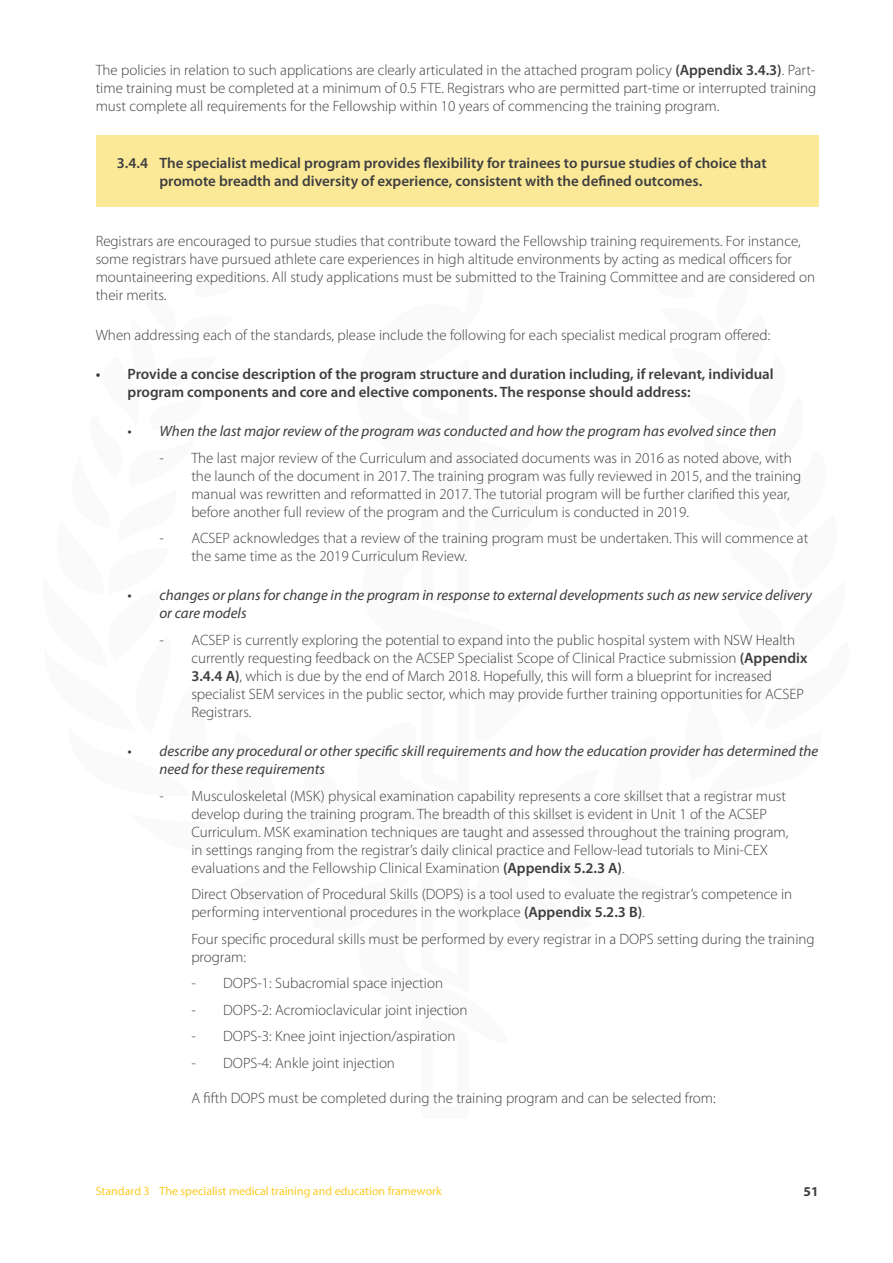
<style>
.page{position:relative;width:893px;height:1263px;background:#fff}
.page>*{position:absolute;margin:0;border:0;box-sizing:border-box;transform-origin:0 0}
.t1{font:300 15px/18px "Myriad Pro";color:#3e3e3f}
.t2{font:600 15px/18px "Myriad Pro";color:#3e3e3f}
.t3{font:italic 15px/18px "Myriad Pro";color:#3e3e3f}
.t4{font:700 13.5px "Myriad Pro";color:#3e3e3f}
.t5{font:12px "Myriad Pro";color:#fdcb26}
.s1{font-weight:600}
</style>
<div class="page">
<div style="left:96px;top:135px;width:723px;height:72px;background:#fbe998"></div>
<p class="t1" style="left:96px;top:61px;width:722px;text-align:justify">The policies in relation to such applications are clearly articulated in the attached program policy <span class="s1">(Appendix 3.4.3)</span>. Part&shy;time training must be completed at a minimum of 0.5 FTE. Registrars who are permitted part-time or interrupted training must complete all requirements for the Fellowship within 10 years of commencing the training program.</p>
<p class="t2" style="left:159px;top:153px;width:609px;text-indent:-43px">3.4.4 The specialist medical program provides flexibility for trainees to pursue studies of choice that promote breadth and diversity of experience, consistent with the defined outcomes.</p>
<p class="t1" style="left:96px;top:232px;width:721px">Registrars are encouraged to pursue studies that contribute toward the Fellowship training requirements. For instance, some registrars have pursued athlete care experiences in high altitude environments by acting as medical officers for mountaineering expeditions. All study applications must be submitted to the Training Committee and are considered on their merits.</p>
<p class="t1" style="left:96px;top:325px;width:676px">When addressing each of the standards, please include the following for each specialist medical program offered:</p>
<p class="t2" style="left:128px;top:364px;width:648px;text-indent:-32px">• Provide a concise description of the program structure and duration including, if relevant, individual program components and core and elective components. The response should address:</p>
<p class="t3" style="left:128px;top:422px;width:650px">• When the last major review of the program was conducted and how the program has evolved since then</p>
<p class="t1" style="left:191px;top:448px;width:612px;text-indent:-32px">- The last major review of the Curriculum and associated documents was in 2016 as noted above, with the launch of the document in 2017. The training program was fully reviewed in 2015, and the training manual was rewritten and reformatted in 2017. The tutorial program will be further clarified this year, before another full review of the program and the Curriculum is conducted in 2019.</p>
<p class="t1" style="left:191px;top:529px;width:618px;text-indent:-32px">- ACSEP acknowledges that a review of the training program must be undertaken. This will commence at the same time as the 2019 Curriculum Review.</p>
<p class="t3" style="left:159px;top:586px;width:654px;text-indent:-32px">• changes or plans for change in the program in response to external developments such as new service delivery or care models</p>
<p class="t1" style="left:191px;top:631px;width:618px;text-indent:-32px">- ACSEP is currently exploring the potential to expand into the public hospital system with NSW Health currently requesting feedback on the ACSEP Specialist Scope of Clinical Practice submission <span class="s1">(Appendix 3.4.4 A)</span>, which is due by the end of March 2018. Hopefully, this will form a blueprint for increased specialist SEM services in the public sector, which may provide further training opportunities for ACSEP Registrars.</p>
<p class="t3" style="left:159px;top:742px;width:660px;text-indent:-32px">• describe any procedural or other specific skill requirements and how the education provider has determined the need for these requirements</p>
<p class="t1" style="left:191px;top:786px;width:598px;text-indent:-32px">- Musculoskeletal (MSK) physical examination capability represents a core skillset that a registrar must develop during the training program. The breadth of this skillset is evident in Unit 1 of the ACSEP Curriculum. MSK examination techniques are taught and assessed throughout the training program, in settings ranging from the registrar’s daily clinical practice and Fellow-lead tutorials to Mini-CEX evaluations and the Fellowship Clinical Examination <span class="s1">(Appendix 5.2.3 A)</span>.</p>
<p class="t1" style="left:191px;top:885px;width:602px">Direct Observation of Procedural Skills (DOPS) is a tool used to evaluate the registrar’s competence in performing interventional procedures in the workplace <span class="s1">(Appendix 5.2.3 B)</span>.</p>
<p class="t1" style="left:191px;top:929px;width:625px">Four specific procedural skills must be performed by every registrar in a DOPS setting during the training program:</p>
<p class="t1" style="left:191px;top:974px;width:253px">- DOPS-1: Subacromial space injection</p>
<p class="t1" style="left:191px;top:1001px;width:278px">- DOPS-2: Acromioclavicular joint injection</p>
<p class="t1" style="left:191px;top:1027px;width:266px">- DOPS-3: Knee joint injection/aspiration</p>
<p class="t1" style="left:191px;top:1054px;width:205px">- DOPS-4: Ankle joint injection</p>
<p class="t1" style="left:191px;top:1089px;width:526px">A fifth DOPS must be completed during the training program and can be selected from:</p>
<p class="t5" style="left:96px;top:1184px;width:348px">Standard 3 The specialist medical training and education framework</p>
<p class="t4" style="left:804px;top:1182px;width:16px">51</p>
</div>
